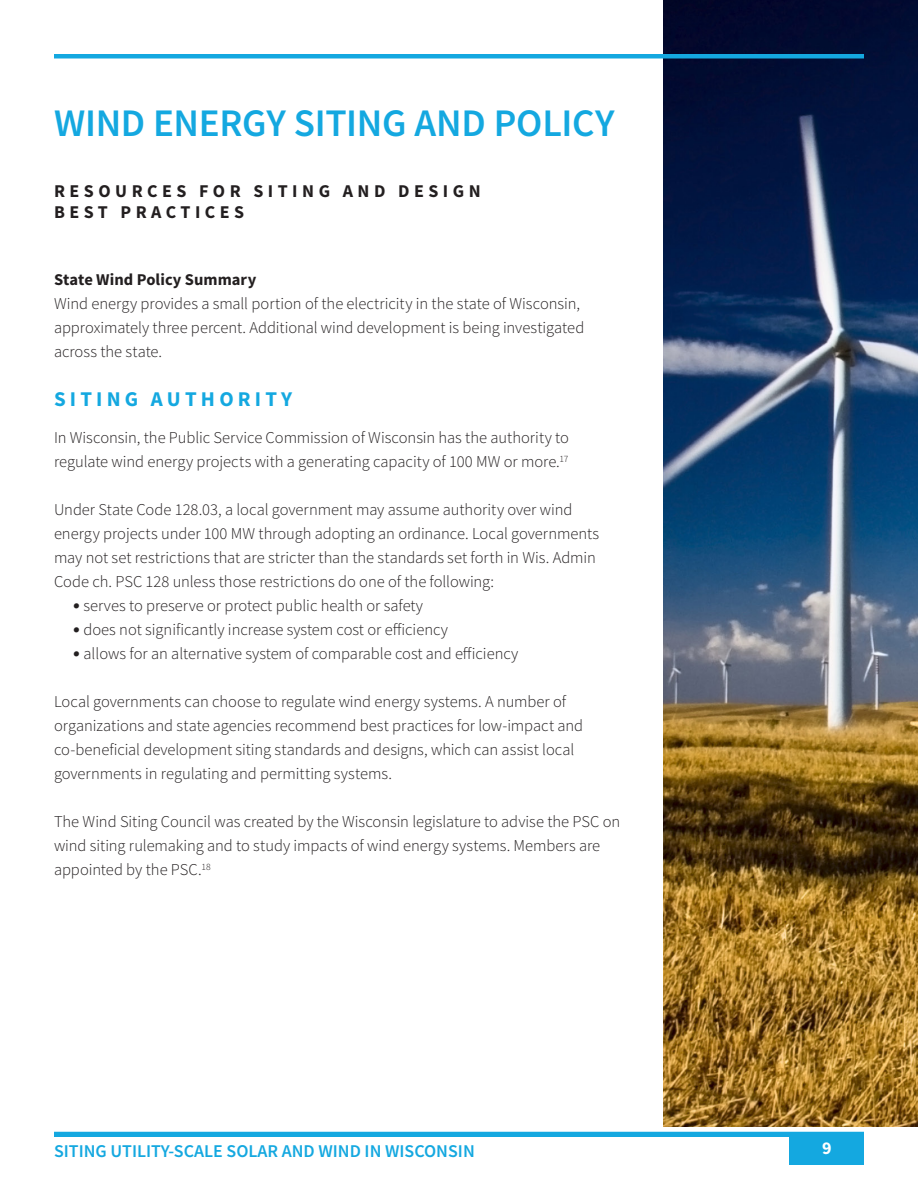
<style>
.page{position:relative;width:918px;height:1188px;background:#fff}
.page>*{position:absolute;margin:0;border:0;box-sizing:border-box;transform-origin:0 0}
.Paragraph_Style_1{font:600 39px "Source Sans Pro";letter-spacing:-.01em;color:#14a8e0}
.t1{font:700 21px "Source Sans Pro";letter-spacing:.2em;color:#14a8e0}
.t2{font:600 18px "Source Sans Pro";color:#14a8e0}
.t3{font:700 18px "Source Sans Pro";letter-spacing:.25em;color:#231f20}
.t4{font:700 18px "Source Sans Pro";color:#fff}
.t5{font:300 16.5px/24px "Source Sans Pro";color:#231f20}
.t6{font:700 16.5px "Source Sans Pro";color:#231f20}
.s1{font-family:"Calibri";font-weight:400;font-style:italic}
</style>
<div class="page">
<div style="left:790px;top:1132px;width:74px;height:34px;background:#14a8e0"></div>
<img style="left:664px;top:0;width:254px;height:1127px">
<hr style="left:54px;top:54px;width:810px;height:4px;background:#14a8e0">
<div style="left:54px;top:1132px;width:810px;height:5px;background:#14a8e0"></div>
<p class="Paragraph_Style_1" style="left:54px;top:98px;width:562px">WIND ENERGY SITING AND POLICY</p>
<p class="t3" style="left:54px;top:178px;width:428px">RESOURCES FOR SITING AND DESIGN</p>
<p class="t3" style="left:54px;top:200px;width:192px">BEST PRACTICES</p>
<p class="t6" style="left:54px;top:268px;width:204px">State Wind Policy Summary</p>
<p class="t5" style="left:54px;top:291px;width:532px">Wind energy provides a small portion of the electricity in the state of Wisconsin, approximately three percent. Additional wind development is being investigated across the state.</p>
<p class="t1" style="left:54px;top:385px;width:240px">SITING AUTHORITY</p>
<p class="t5" style="left:54px;top:426px;width:517px">In Wisconsin, the Public Service Commission of Wisconsin has the authority to regulate wind energy projects with a generating capacity of 100 MW or more.<sup>17</sup></p>
<p class="t5" style="left:54px;top:498px;width:547px">Under State Code 128.03, a local government may assume authority over wind energy projects under 100 MW through adopting an ordinance. Local governments may not set restrictions that are stricter than the standards set forth in Wis. Admin Code ch. PSC 128 unless those restrictions do one of the following:</p>
<p class="t5" style="left:72px;top:594px;width:352px"><span class="s1">•</span> serves to preserve or protect public health or safety</p>
<p class="t5" style="left:72px;top:618px;width:377px"><span class="s1">•</span> does not significantly increase system cost or efficiency</p>
<p class="t5" style="left:72px;top:642px;width:448px"><span class="s1">•</span> allows for an alternative system of comparable cost and efficiency</p>
<p class="t5" style="left:54px;top:690px;width:531px">Local governments can choose to regulate wind energy systems. A number of organizations and state agencies recommend best practices for low-impact and co-beneficial development siting standards and designs, which can assist local governments in regulating and permitting systems.</p>
<p class="t5" style="left:54px;top:810px;width:568px">The Wind Siting Council was created by the Wisconsin legislature to advise the PSC on wind siting rulemaking and to study impacts of wind energy systems. Members are appointed by the PSC.<sup>18</sup></p>
<p class="t2" style="left:54px;top:1139px;width:422px">SITING UTILITY-SCALE SOLAR AND WIND IN WISCONSIN</p>
<p class="t4" style="left:822px;top:1135px;width:11px">9</p>
</div>
